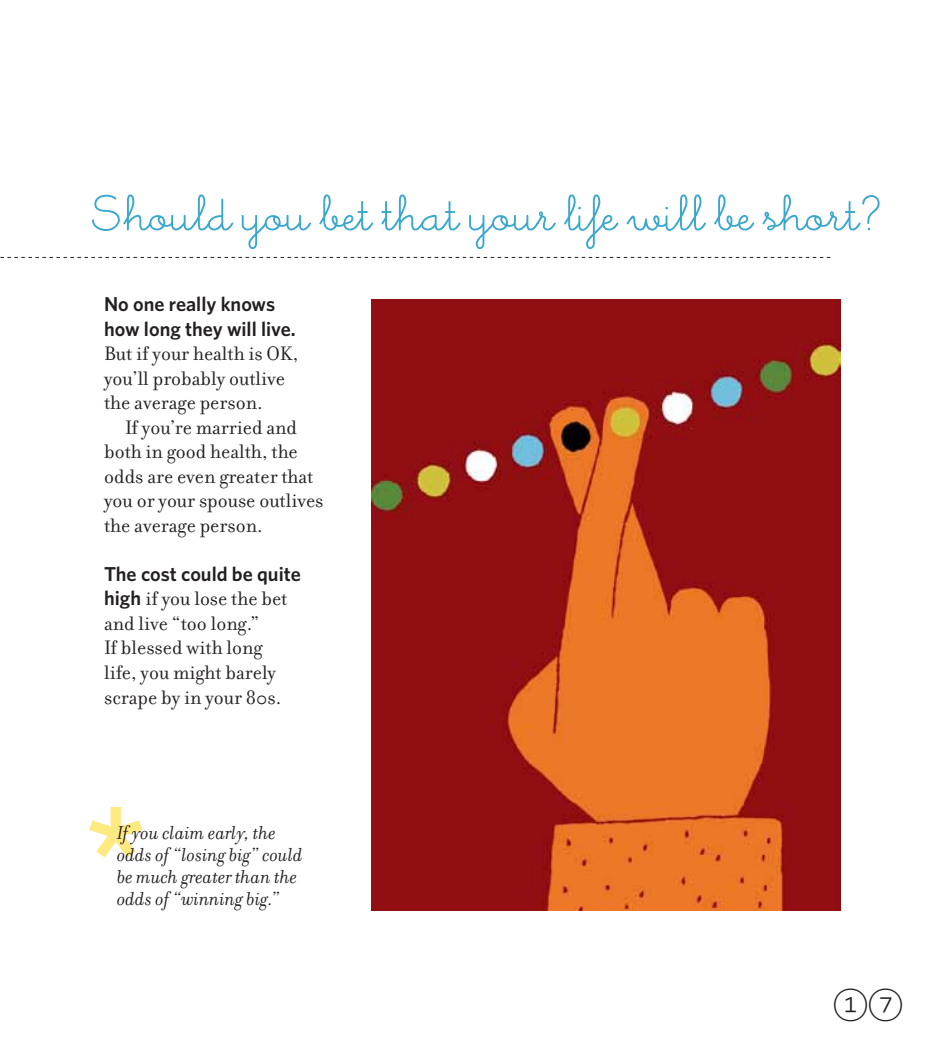
<style>
.page{position:relative;width:945px;height:1056px;background:#fff}
.page>*{position:absolute;margin:0;border:0;box-sizing:border-box;transform-origin:0 0}
.t1{font:500 54.6px "Memimas Alt";color:#3aa7cd}
.t2{font:35px "Whitney Index White Rd Lt";color:#231f20}
.t3{font:21px/24.5px "Filosofia OT";color:#231f20}
.t4{font:italic 20.3px/21.9px "Filosofia OT";color:#231f20}
.t5{font:600 20.12px/24.5px "Whitney";color:#231f20}
.s1{font-family:"Whitney";font-weight:600;font-size:20.12px}
</style>
<div class="page">
<svg style="left:0;top:257px;width:830px;height:1px"></svg>
<svg style="left:89px;top:807px;width:53px;height:50px"></svg>
<img style="left:371px;top:299px;width:469px;height:611px">
<h1 class="t1" style="left:91px;top:187px;width:793px">Should you bet that your life will be short?</h1>
<p class="t5" style="left:104px;top:291px;width:193px">No one really knows how long they will live.</p>
<p class="t3" style="left:104px;top:341px;width:196px">But if your health is OK, you’ll probably outlive the average person.</p>
<p class="t3" style="left:104px;top:415px;width:221px;text-indent:21px">If you’re married and both in good health, the odds are even greater that you or your spouse outlives the average person.</p>
<p class="t5" style="left:104px;top:561px;width:198px">The cost could be quite</p>
<p class="t3" style="left:104px;top:586px;width:185px"><span class="s1">high</span> if you lose the bet and live “too long.”<br>If blessed with long life, you might barely scrape by in your 80s.</p>
<p class="t4" style="left:117px;top:822px;width:188px">If you claim early, the odds of “losing big” could be much greater than the odds of “winning big.”</p>
<h2 class="t2" style="left:833px;top:988px;width:72px">17</h2>
</div>
